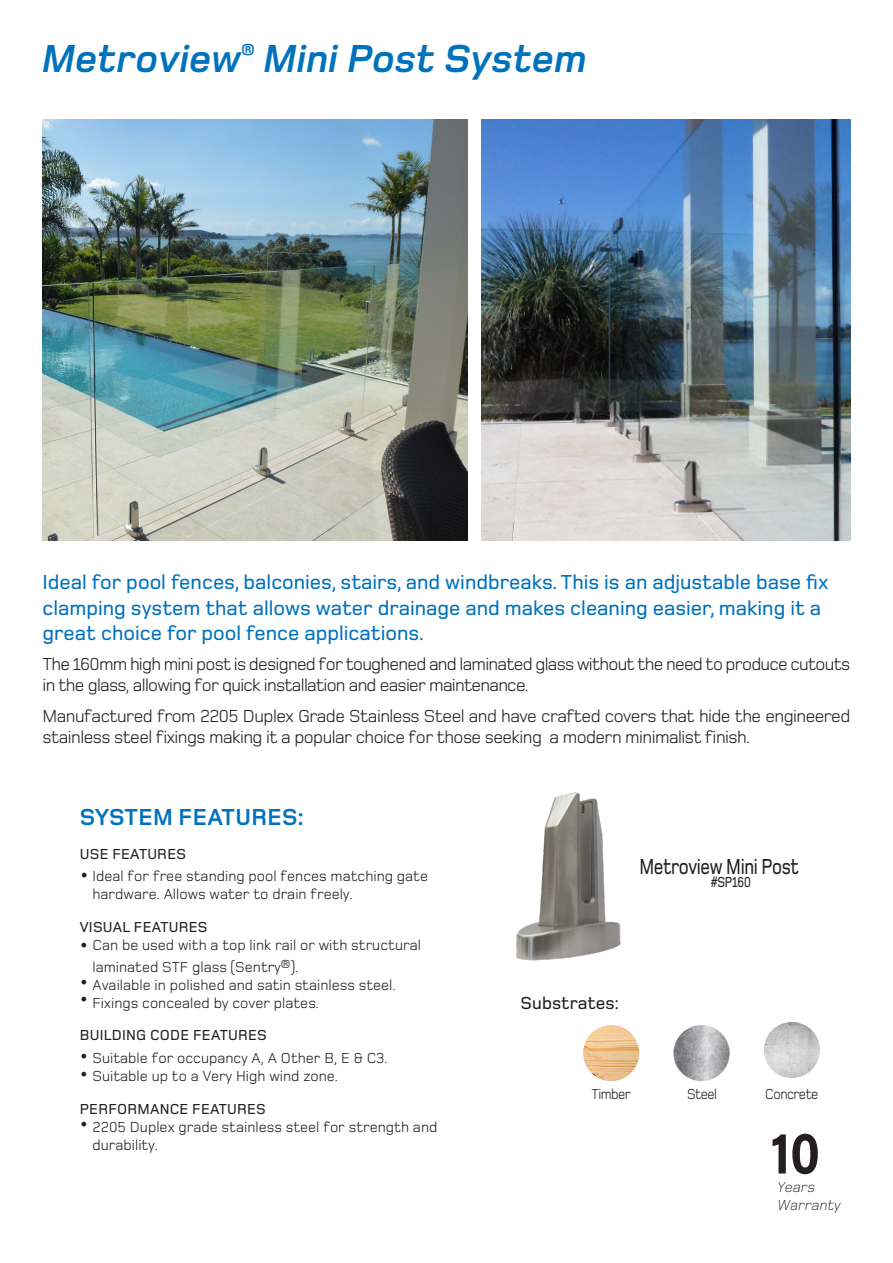
<style>
.page{position:relative;width:893px;height:1263px;background:#fff}
.page>*{position:absolute;margin:0;border:0;box-sizing:border-box;transform-origin:0 0}
.t1{font:59.4px "Acumin Variable Concept";color:#231f20;scale:.85 1}
.t2{font:italic 700 40.5px "Foundry Monoline";color:#0072bc}
.t3{font:700 24px "Foundry Monoline";letter-spacing:.015em;color:#0072bc}
.t4{font:500 22.5px "Foundry Monoline";letter-spacing:-.02em;color:#231f20;scale:.8 1}
.t5{font:500 21px/25.2px "Foundry Monoline";color:#0072bc}
.t6{font:18px/21.6px "Foundry Monoline";letter-spacing:-.03em;color:#231f20}
.t7{font:500 18px "Foundry Monoline";color:#231f20}
.t8{font:18px "Minion Pro";color:#231f20}
.t9{font:15px/18px "Foundry Monoline";color:#231f20}
.t10{font:500 15px "Foundry Monoline";letter-spacing:.015em;color:#231f20}
.t11{font:italic 300 15px "Foundry Monoline";color:#231f20}
.t12{font:15px "Foundry Monoline";color:#231f20;scale:.9 1}
.t13{font:15px "Foundry Monoline";letter-spacing:-.04em;color:#231f20;scale:.9 1}
.t14{font:500 15px "Foundry Monoline";letter-spacing:.015em;color:#231f20;scale:.8 1}
.s1{font-size:18px}
</style>
<div class="page">
<img style="left:43px;top:119px;width:425px;height:421px">
<img style="left:482px;top:119px;width:368px;height:421px">
<img style="left:516px;top:792px;width:105px;height:169px">
<img style="left:583px;top:1025px;width:56px;height:56px;border-radius:28px">
<img style="left:764px;top:1022px;width:56px;height:56px;border-radius:28px">
<img style="left:673px;top:1025px;width:57px;height:56px;border-radius:28px">
<p class="t2" style="left:43px;top:37px;width:546px">Metroview<sup>®</sup> Mini Post System</p>
<p class="t5" style="left:43px;top:571px;width:787px">Ideal for pool fences, balconies, stairs, and windbreaks. This is an adjustable base fix clamping system that allows water drainage and makes cleaning easier, making it a great choice for pool fence applications.</p>
<p class="t6" style="left:43px;top:653px;width:809px">The 160mm high mini post is designed for toughened and laminated glass without the need to produce cutouts in the glass, allowing for quick installation and easier maintenance.</p>
<p class="t6" style="left:43px;top:705px;width:809px">Manufactured from 2205 Duplex Grade Stainless Steel and have crafted covers that hide the engineered stainless steel fixings making it a popular choice for those seeking a modern minimalist finish.</p>
<p class="t3" style="left:80px;top:804px;width:225px">SYSTEM FEATURES:</p>
<p class="t10" style="left:80px;top:845px;width:108px">USE FEATURES</p>
<p class="t9" style="left:92px;top:867px;width:337px">Ideal for free standing pool fences matching gate hardware. Allows water to drain freely.</p>
<p class="t10" style="left:80px;top:918px;width:129px">VISUAL FEATURES</p>
<p class="t9" style="left:92px;top:934px;width:330px;line-height:21.6px">Can be used with a top link rail or with structural laminated STF glass (Sentry<span class="s1">¨</span>).</p>
<p class="t9" style="left:92px;top:975px;width:305px">Available in polished and satin stainless steel.</p>
<p class="t9" style="left:92px;top:993px;width:228px">Fixings concealed by cover plates.</p>
<p class="t10" style="left:80px;top:1027px;width:189px">BUILDING CODE FEATURES</p>
<p class="t9" style="left:92px;top:1049px;width:297px">Suitable for occupancy A, A Other B, E &amp; C3.</p>
<p class="t9" style="left:92px;top:1067px;width:247px">Suitable up to a Very High wind zone.</p>
<p class="t10" style="left:80px;top:1100px;width:188px">PERFORMANCE FEATURES</p>
<p class="t9" style="left:92px;top:1117px;width:346px">2205 Duplex grade stainless steel for strength and durability.</p>
<p class="t8" style="left:81px;top:861px;width:9px">•</p>
<p class="t8" style="left:80px;top:932px;width:9px">•</p>
<p class="t8" style="left:80px;top:968px;width:9px">•</p>
<p class="t8" style="left:80px;top:986px;width:9px">•</p>
<p class="t8" style="left:81px;top:1042px;width:9px">•</p>
<p class="t8" style="left:80px;top:1060px;width:9px">•</p>
<p class="t8" style="left:80px;top:1110px;width:9px">•</p>
<p class="t4" style="left:639px;top:853px;width:201px">Metroview Mini Post</p>
<p class="t14" style="left:711px;top:873px;width:52px">#SP160</p>
<p class="t7" style="left:521px;top:993px;width:100px">Substrates:</p>
<p class="t12" style="left:592px;top:1086px;width:45px">Timber</p>
<p class="t12" style="left:687px;top:1086px;width:35px">Steel</p>
<p class="t13" style="left:765px;top:1086px;width:61px">Concrete</p>
<p class="t1" style="left:770px;top:1112px;width:60px">10</p>
<p class="t11" style="left:777px;top:1179px;width:39px">Years</p>
<p class="t11" style="left:777px;top:1197px;width:65px">Warranty</p>
</div>
